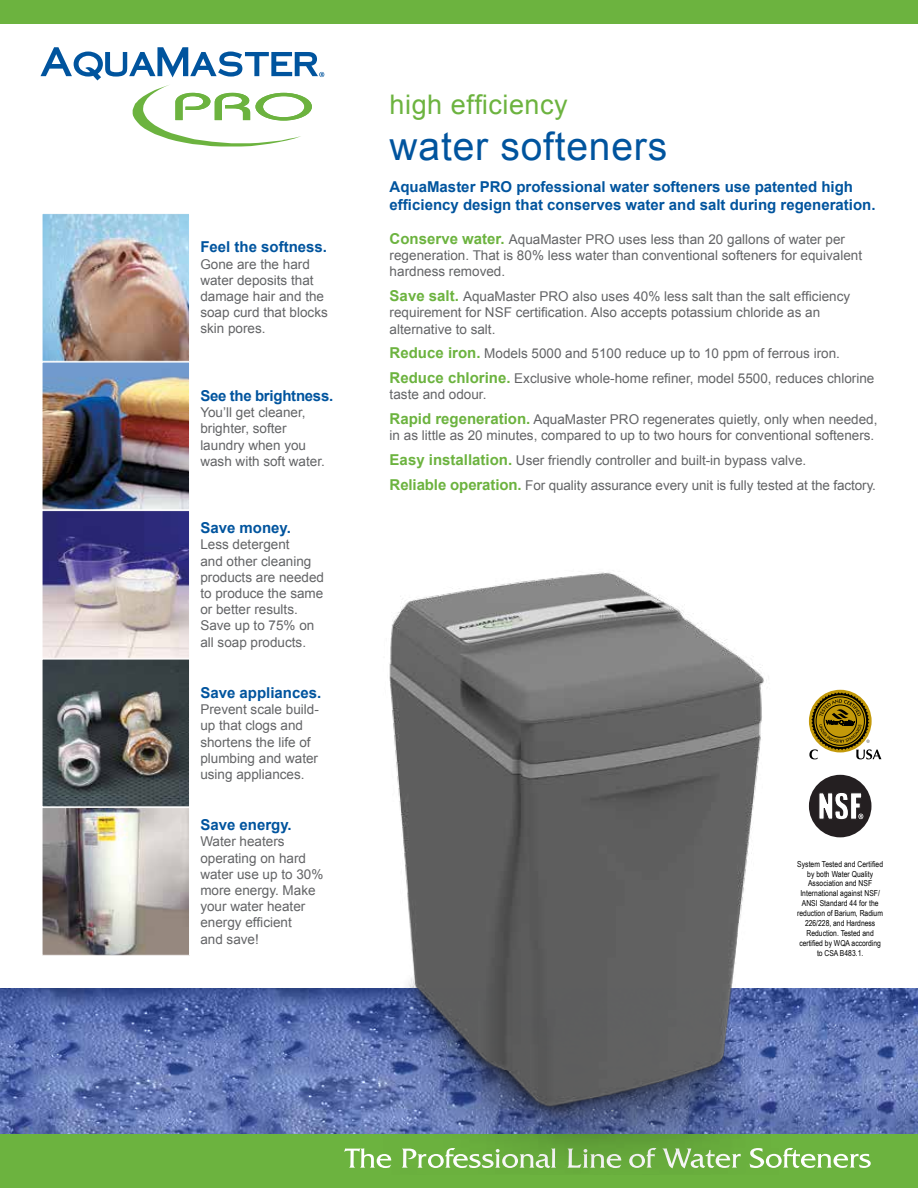
<style>
.page{position:relative;width:918px;height:1188px;background:#fff}
.page>*{position:absolute;margin:0;border:0;box-sizing:border-box;transform-origin:0 0}
.t1{font:39px "Arial";letter-spacing:.02em;color:#00549e}
.t2{font:27px "Arial";letter-spacing:.02em;color:#6cb33f}
.t3{font:700 15px/18px "Arial";color:#00549e}
.t4{font:13.5px/16.2px "Arial";color:#636466}
.t5{font:8.25px/9.9px "Arial Narrow";letter-spacing:.005em;color:#000;text-align:center}
.s1{font-weight:700;font-size:15px;color:#6cb33f}
</style>
<div class="page">
<img style="left:0;top:988px;width:918px;height:146px">
<img style="left:44px;top:215px;width:144px;height:739px">
<div style="left:42px;top:659px;width:148px;height:148px;border:1px solid #fff"></div>
<div style="left:42px;top:807px;width:148px;height:149px;border:1px solid #fff"></div>
<div style="left:42px;top:510px;width:148px;height:149px;border:1px solid #fff"></div>
<div style="left:42px;top:213px;width:148px;height:149px;border:1px solid #fff"></div>
<div style="left:42px;top:362px;width:148px;height:148px;border:1px solid #fff"></div>
<svg style="left:41px;top:47px;width:283px;height:99px"></svg>
<div style="left:0;top:1134px;width:918px;height:54px;background:#6cb33f"></div>
<div style="left:0;top:0;width:918px;height:23px;background:#6cb33f"></div>
<svg style="left:344px;top:1148px;width:30px;height:20px"></svg>
<svg style="left:779px;top:1148px;width:92px;height:20px"></svg>
<div style="left:809px;top:775px;width:62px;height:62px;background:#241f21;border-radius:50%"></div>
<svg style="left:819px;top:792px;width:44px;height:28px"></svg>
<svg style="left:809px;top:692px;width:72px;height:67px"></svg>
<img style="left:374px;top:572px;width:405px;height:597px">
<p class="t3" style="left:200px;top:239px;width:128px">Feel the softness.</p>
<p class="t4" style="left:200px;top:256px;width:129px">Gone are the hard water deposits that damage hair and the soap curd that blocks skin pores.</p>
<p class="t3" style="left:200px;top:387px;width:135px">See the brightness.</p>
<p class="t4" style="left:200px;top:404px;width:126px">You’ll get cleaner, brighter, softer laundry when you wash with soft water.</p>
<p class="t3" style="left:200px;top:519px;width:92px">Save money.</p>
<p class="t4" style="left:200px;top:537px;width:125px">Less detergent<br>and other cleaning products are needed to produce the same or better results.<br>Save up to 75% on all soap products.</p>
<p class="t3" style="left:200px;top:684px;width:122px">Save appliances.</p>
<p class="t4" style="left:200px;top:701px;width:120px">Prevent scale build&shy;up that clogs and shortens the life of plumbing and water using appliances.</p>
<p class="t3" style="left:200px;top:816px;width:93px">Save energy.</p>
<p class="t4" style="left:200px;top:834px;width:125px">Water heaters operating on hard water use up to 30% more energy. Make your water heater energy efficient<br>and save!</p>
<h2 class="t2" style="left:390px;top:86px;width:180px">high efficiency</h2>
<h1 class="t1" style="left:390px;top:121px;width:279px">water softeners</h1>
<p class="t3" style="left:390px;top:178px;width:487px">AquaMaster PRO professional water softeners use patented high efficiency design that conserves water and salt during regeneration.</p>
<p class="t4" style="left:390px;top:231px;width:474px"><span class="s1">Conserve water.</span> AquaMaster PRO uses less than 20 gallons of water per regeneration. That is 80% less water than conventional softeners for equivalent hardness removed.</p>
<p class="t4" style="left:390px;top:288px;width:462px"><span class="s1">Save salt.</span> AquaMaster PRO also uses 40% less salt than the salt efficiency requirement for NSF certification. Also accepts potassium chloride as an alternative to salt.</p>
<p class="t4" style="left:390px;top:341px;width:486px;line-height:24.8px"><span class="s1">Reduce iron.</span> Models 5000 and 5100 reduce up to 10 ppm of ferrous iron.<br><span class="s1">Reduce chlorine.</span> Exclusive whole-home refiner, model 5500, reduces chlorine</p>
<p class="t4" style="left:390px;top:382px;width:489px;line-height:24.8px">taste and odour.<br><span class="s1">Rapid regeneration.</span> AquaMaster PRO regenerates quietly, only when needed,</p>
<p class="t4" style="left:390px;top:423px;width:488px;line-height:24.8px">in as little as 20 minutes, compared to up to two hours for conventional softeners.<br><span class="s1">Easy installation.</span> User friendly controller and built-in bypass valve.<br><span class="s1">Reliable operation.</span> For quality assurance every unit is fully tested at the factory.</p>
<p class="t5" style="left:797px;top:858px;width:87px">System Tested and Certified by both Water Quality<br>Association and NSF<br>International against NSF/<br>ANSI Standard 44 for the reduction of Barium, Radium<br>226/228, and Hardness<br>Reduction. Tested and certified by WQA according to CSA B483.1.</p>
</div>
